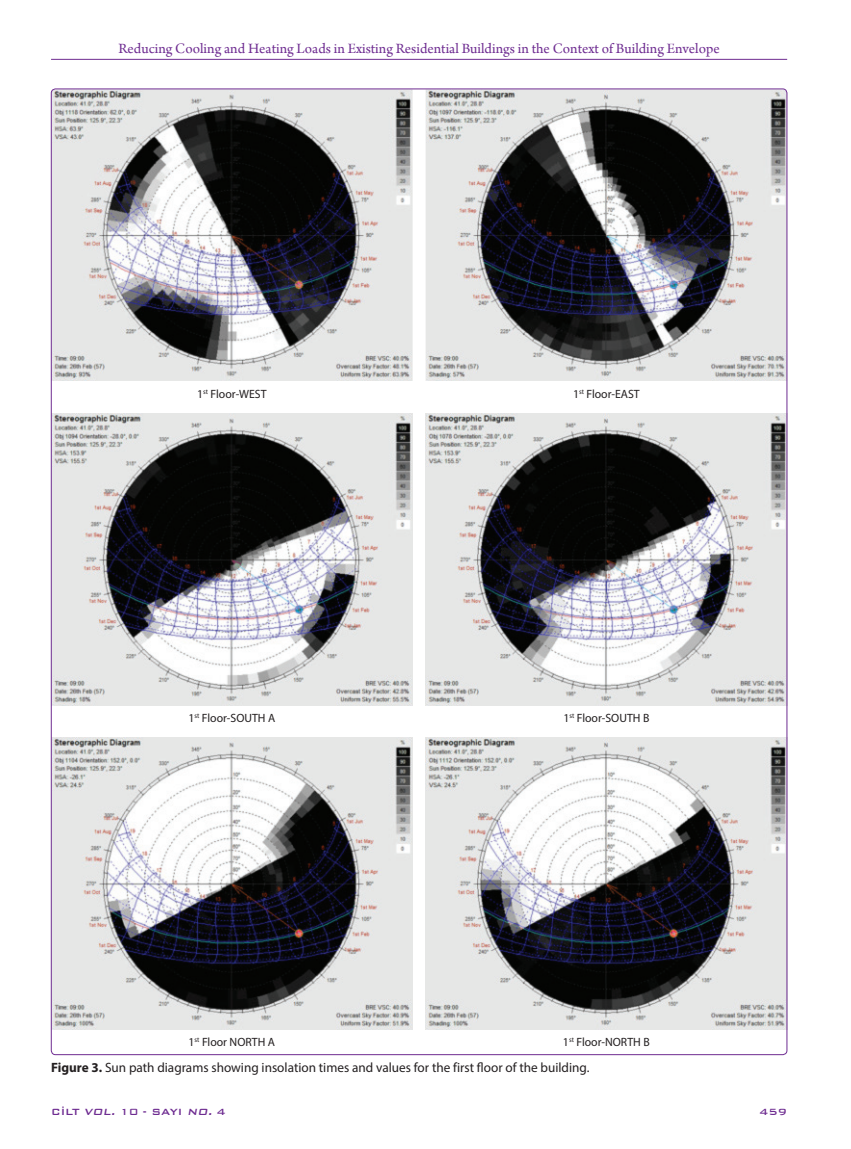
<style>
.page{position:relative;width:851px;height:1149px;background:#fff}
.page>*{position:absolute;margin:0;border:0;box-sizing:border-box;transform-origin:0 0}
.t1{font:15px "Arno Pro";color:#6e2c91}
.t2{font:13.5px "Myriad Pro";color:#231f20}
.t3{font:12px "Myriad Pro";color:#231f20}
.t4{font:500 12px "Bank Gothic BT";color:#6e2c91}
.s1{font-weight:700}
.s2{font-style:italic}
</style>
<div class="page">
<hr style="left:51px;top:59px;width:736px;height:1px;background:#6e2c91">
<img style="left:51px;top:89px;width:361px;height:292px">
<img style="left:425px;top:89px;width:362px;height:292px">
<img style="left:53px;top:413px;width:359px;height:292px">
<img style="left:425px;top:413px;width:360px;height:292px">
<img style="left:53px;top:737px;width:359px;height:291px">
<img style="left:425px;top:737px;width:360px;height:291px">
<p class="t1" style="left:118px;top:40px;width:602px">Reducing Cooling and Heating Loads in Existing Residential Buildings in the Context of Building Envelope</p>
<p class="t3" style="left:197px;top:386px;width:71px">1<sup>st</sup> Floor-WEST</p>
<p class="t3" style="left:573px;top:386px;width:68px">1<sup>st</sup> Floor-EAST</p>
<p class="t3" style="left:188px;top:710px;width:88px">1<sup>st</sup> Floor-SOUTH A</p>
<p class="t3" style="left:563px;top:710px;width:88px">1<sup>st</sup> Floor-SOUTH B</p>
<p class="t3" style="left:188px;top:1034px;width:88px">1<sup>st</sup> Floor NORTH A</p>
<p class="t3" style="left:563px;top:1034px;width:88px">1<sup>st</sup> Floor-NORTH B</p>
<p class="t2" style="left:51px;top:1059px;width:540px"><span class="s1">Figure 3.</span> Sun path diagrams showing insolation times and values for the first floor of the building.</p>
<p class="t4" style="left:51px;top:1104px;width:176px">CİLT <span class="s2">VOL.</span> 10 - SAYI <span class="s2">NO.</span> 4</p>
<p class="t4" style="left:759px;top:1104px;width:29px">459</p>
</div>
